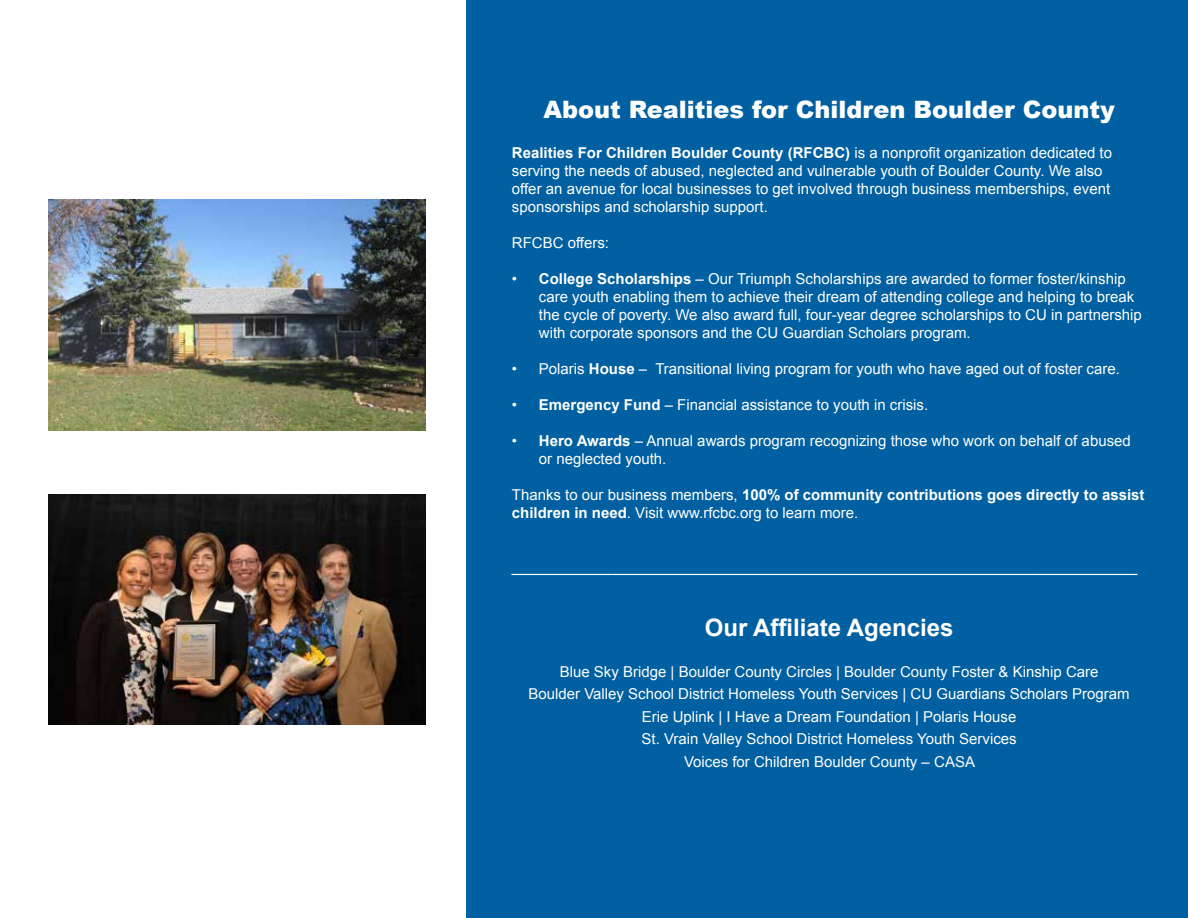
<style>
.page{position:relative;width:1188px;height:918px;background:#fff}
.page>*{position:absolute;margin:0;border:0;box-sizing:border-box;transform-origin:0 0}
.t1{font:900 24px "Arial";color:#fff}
.t2{font:700 24px "Arial";color:#fff}
.t3{font:15px/18px "Arial";color:#fff}
.t4{font:700 15px/18px "Arial";color:#fff}
.s1{font-weight:700}
.s2{font-weight:400}
</style>
<div class="page">
<div style="left:467px;top:0;width:721px;height:918px;background:#0060a1"></div>
<img style="left:49px;top:200px;width:376px;height:230px">
<img style="left:49px;top:494px;width:376px;height:231px">
<h1 class="t1" style="left:543px;top:92px;width:573px">About Realities for Children Boulder County</h1>
<p class="t3" style="left:512px;top:143px;width:602px"><span class="s1">Realities For Children Boulder County (RFCBC)</span> is a nonprofit organization dedicated to serving the needs of abused, neglected and vulnerable youth of Boulder County. We also offer an avenue for local businesses to get involved through business memberships, event sponsorships and scholarship support.</p>
<p class="t3" style="left:512px;top:233px;width:99px">RFCBC offers:</p>
<p class="t3" style="left:539px;top:269px;width:605px;text-indent:-27px">• <span class="s1">College Scholarships</span> – Our Triumph Scholarships are awarded to former foster/kinship care youth enabling them to achieve their dream of attending college and helping to break the cycle of poverty. We also award full, four-year degree scholarships to CU in partnership with corporate sponsors and the CU Guardian Scholars program.</p>
<p class="t3" style="left:512px;top:359px;width:610px">• Polaris <span class="s1">House</span> – Transitional living program for youth who have aged out of foster care.</p>
<p class="t3" style="left:512px;top:395px;width:418px">• <span class="s1">Emergency Fund</span> – Financial assistance to youth in crisis.</p>
<p class="t3" style="left:539px;top:431px;width:593px;text-indent:-27px">• <span class="s1">Hero Awards</span> – Annual awards program recognizing those who work on behalf of abused or neglected youth.</p>
<p class="t4" style="left:512px;top:485px;width:634px"><span class="s2">Thanks to our business members,</span> 100% of community contributions goes directly to assist children in need<span class="s2">. Visit www.rfcbc.org to learn more.</span></p>
<p class="t3" style="left:512px;top:557px;width:627px">___________________________________________________________________________</p>
<h1 class="t2" style="left:705px;top:611px;width:250px">Our Affiliate Agencies</h1>
<p class="t3" style="left:528px;top:660px;width:603px;line-height:22.5px;text-align:center">Blue Sky Bridge | Boulder County Circles | Boulder County Foster &amp; Kinship Care<br>Boulder Valley School District Homeless Youth Services | CU Guardians Scholars Program Erie Uplink | I Have a Dream Foundation | Polaris House<br>St. Vrain Valley School District Homeless Youth Services<br>Voices for Children Boulder County – CASA</p>
</div>
